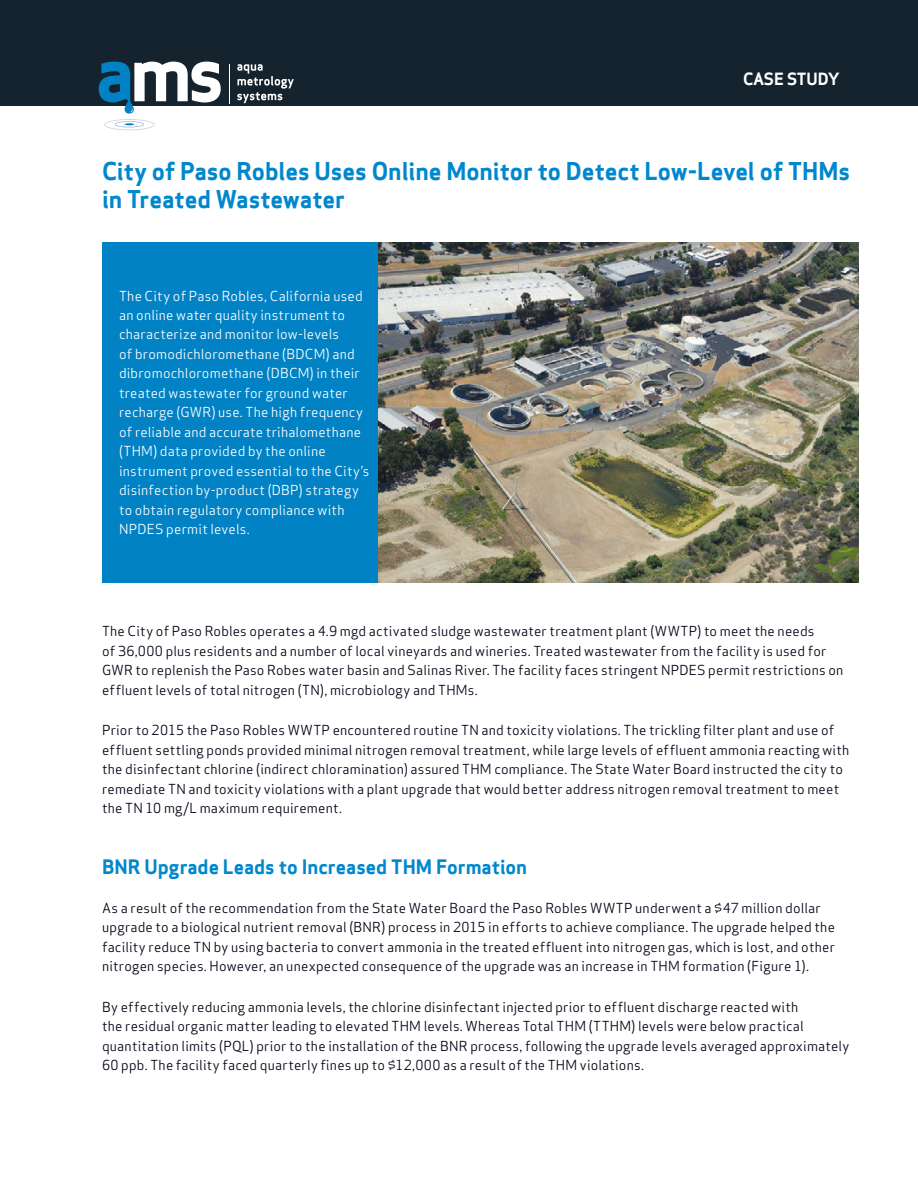
<style>
.page{position:relative;width:918px;height:1188px;background:#fff}
.page>*{position:absolute;margin:0;border:0;box-sizing:border-box;transform-origin:0 0}
.t1{font:700 24px/28.8px "Apex Sans";letter-spacing:-.005em;color:#0087cd}
.t2{font:700 19.5px "Apex Sans";color:#0087cd}
.t3{font:700 16.5px "Apex Sans";letter-spacing:-.02em;color:#fff}
.t4{font:13.5px/19.5px "Apex Sans";letter-spacing:.015em;color:#000014}
.t5{font:13.5px/19.5px "Apex Sans";letter-spacing:.015em;color:#fff}
</style>
<div class="page">
<div style="left:102px;top:242px;width:757px;height:341px;background:#0082c5"></div>
<img style="left:378px;top:242px;width:481px;height:341px">
<div style="left:0;top:0;width:918px;height:106px;background:#15232f"></div>
<hr style="left:230px;top:65px;width:1px;height:39px;background:#fff">
<svg style="left:237px;top:64px;width:57px;height:39px"></svg>
<svg style="left:99px;top:62px;width:122px;height:68px"></svg>
<p class="t3" style="left:743px;top:69px;width:98px">CASE STUDY</p>
<h1 class="t1" style="left:102px;top:156px;width:750px">City of Paso Robles Uses Online Monitor to Detect Low-Level of THMs in Treated Wastewater</h1>
<p class="t5" style="left:119px;top:285px;width:252px">The City of Paso Robles, California used an online water quality instrument to characterize and monitor low-levels<br>of bromodichloromethane (BDCM) and dibromochloromethane (DBCM) in their treated wastewater for ground water recharge (GWR) use. The high frequency of reliable and accurate trihalomethane (THM) data provided by the online instrument proved essential to the City’s disinfection by-product (DBP) strategy to obtain regulatory compliance with NPDES permit levels.</p>
<p class="t4" style="left:102px;top:620px;width:743px">The City of Paso Robles operates a 4.9 mgd activated sludge wastewater treatment plant (WWTP) to meet the needs<br>of 36,000 plus residents and a number of local vineyards and wineries. Treated wastewater from the facility is used for GWR to replenish the Paso Robes water basin and Salinas River. The facility faces stringent NPDES permit restrictions on effluent levels of total nitrogen (TN), microbiology and THMs.</p>
<p class="t4" style="left:102px;top:719px;width:749px">Prior to 2015 the Paso Robles WWTP encountered routine TN and toxicity violations. The trickling filter plant and use of effluent settling ponds provided minimal nitrogen removal treatment, while large levels of effluent ammonia reacting with the disinfectant chlorine (indirect chloramination) assured THM compliance. The State Water Board instructed the city to remediate TN and toxicity violations with a plant upgrade that would better address nitrogen removal treatment to meet the TN 10 mg/L maximum requirement.</p>
<h2 class="t2" style="left:102px;top:854px;width:427px">BNR Upgrade Leads to Increased THM Formation</h2>
<p class="t4" style="left:102px;top:897px;width:734px">As a result of the recommendation from the State Water Board the Paso Robles WWTP underwent a $47 million dollar upgrade to a biological nutrient removal (BNR) process in 2015 in efforts to achieve compliance. The upgrade helped the facility reduce TN by using bacteria to convert ammonia in the treated effluent into nitrogen gas, which is lost, and other nitrogen species. However, an unexpected consequence of the upgrade was an increase in THM formation (Figure 1).</p>
<p class="t4" style="left:102px;top:996px;width:749px">By effectively reducing ammonia levels, the chlorine disinfectant injected prior to effluent discharge reacted with<br>the residual organic matter leading to elevated THM levels. Whereas Total THM (TTHM) levels were below practical quantitation limits (PQL) prior to the installation of the BNR process, following the upgrade levels averaged approximately 60 ppb. The facility faced quarterly fines up to $12,000 as a result of the THM violations.</p>
</div>
